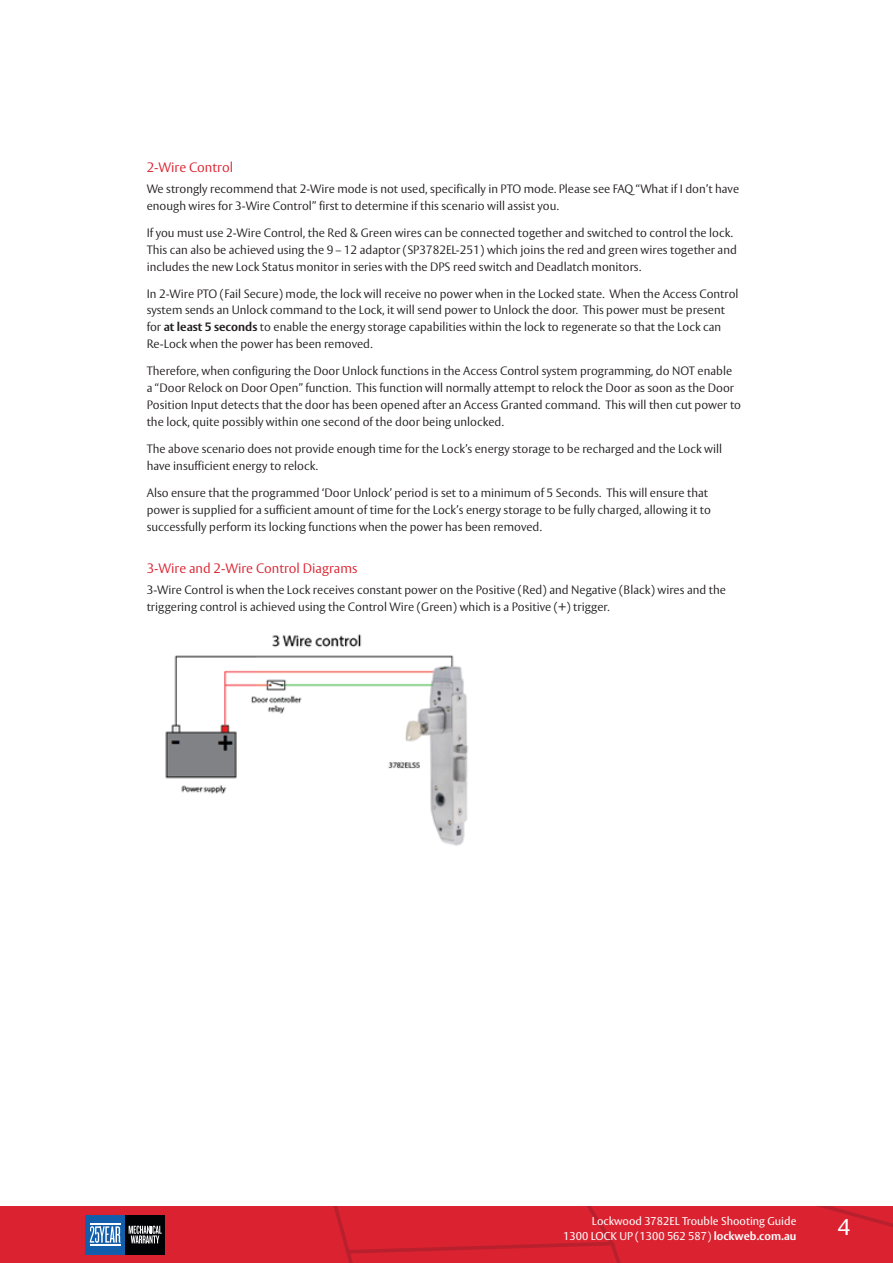
<style>
.page{position:relative;width:893px;height:1263px;background:#fff}
.page>*{position:absolute;margin:0;border:0;box-sizing:border-box;transform-origin:0 0}
.t1{font:22.5px "ASSA Vesta";color:#fff}
.Body_H1_Red{font:300 13.5px "ASSA Vesta";color:#db2230}
.Body{font:300 12px/16.8px "ASSA Vesta";color:#231f20}
.t2{font:11.25px/15px "ASSA Vesta";color:#fff;text-align:right}
.s1{font-weight:700}
</style>
<div class="page">
<svg style="left:0;top:1206px;width:893px;height:57px;background:#d02534"></svg>
<hr style="left:90px;top:1224px;width:30px;height:1px;background:#fff">
<hr style="left:90px;top:1244px;width:30px;height:1px;background:#fff">
<img style="left:165px;top:634px;width:303px;height:212px">
<p class="Body_H1_Red" style="left:147px;top:159px;width:88px">2-Wire Control</p>
<p class="Body" style="left:147px;top:181px;width:594px">We strongly recommend that 2-Wire mode is not used, specifically in PTO mode. Please see FAQ “What if I don’t have enough wires for 3-Wire Control” first to determine if this scenario will assist you.</p>
<p class="Body" style="left:147px;top:225px;width:592px">If you must use 2-Wire Control, the Red &amp; Green wires can be connected together and switched to control the lock.<br>This can also be achieved using the 9 – 12 adaptor (SP3782EL-251) which joins the red and green wires together and includes the new Lock Status monitor in series with the DPS reed switch and Deadlatch monitors.</p>
<p class="Body" style="left:147px;top:286px;width:593px">In 2-Wire PTO (Fail Secure) mode, the lock will receive no power when in the Locked state. When the Access Control system sends an Unlock command to the Lock, it will send power to Unlock the door. This power must be present for <span class="s1">at least 5 seconds</span> to enable the energy storage capabilities within the lock to regenerate so that the Lock can Re-Lock when the power has been removed.</p>
<p class="Body" style="left:147px;top:363px;width:596px">Therefore, when configuring the Door Unlock functions in the Access Control system programming, do NOT enable<br>a “Door Relock on Door Open” function. This function will normally attempt to relock the Door as soon as the Door Position Input detects that the door has been opened after an Access Granted command. This will then cut power to the lock, quite possibly within one second of the door being unlocked.</p>
<p class="Body" style="left:147px;top:441px;width:577px">The above scenario does not provide enough time for the Lock’s energy storage to be recharged and the Lock will have insufficient energy to relock.</p>
<p class="Body" style="left:147px;top:485px;width:566px">Also ensure that the programmed ‘Door Unlock’ period is set to a minimum of 5 Seconds. This will ensure that power is supplied for a sufficient amount of time for the Lock’s energy storage to be fully charged, allowing it to successfully perform its locking functions when the power has been removed.</p>
<p class="Body_H1_Red" style="left:147px;top:560px;width:212px">3-Wire and 2-Wire Control Diagrams</p>
<p class="Body" style="left:147px;top:582px;width:581px">3-Wire Control is when the Lock receives constant power on the Positive (Red) and Negative (Black) wires and the triggering control is achieved using the Control Wire (Green) which is a Positive (+) trigger.</p>
<p class="t2" style="left:563px;top:1214px;width:235px">Lockwood 3782EL Trouble Shooting Guide<br>1300 LOCK UP (1300 562 587) <span class="s1">lockweb.com.au</span></p>
<h1 class="t1" style="left:838px;top:1214px;width:14px">4</h1>
</div>
